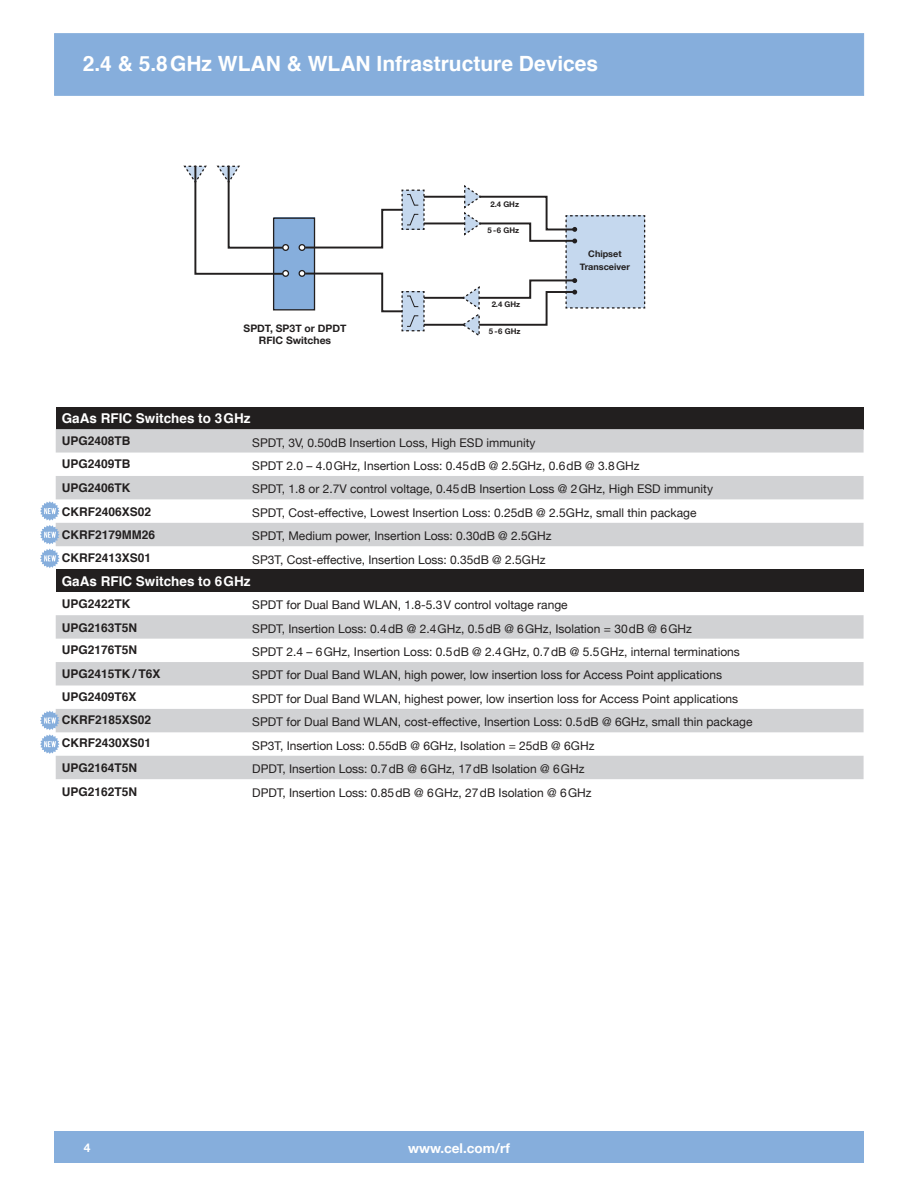
<style>
.page{position:relative;width:918px;height:1188px;background:#fff}
.page>*{position:absolute;margin:0;border:0;box-sizing:border-box;transform-origin:0 0}
.t1{font:700 21px "Helvetica";color:#fff}
.t2{font:700 13.5px "Helvetica";color:#fff}
.t3{font:700 13.5px "Helvetica Neue";color:#fff}
.t4{font:12px "Helvetica Neue";color:#221f1f}
.t5{font:700 12px "Helvetica";color:#221f1f}
.t6{font:700 12px "Helvetica Neue";color:#fff}
.t7{font:700 10.35px/11.7px "Helvetica Neue";color:#221f1f;text-align:center}
.t8{font:700 9px/12.9px "Helvetica Neue";color:#221f1f;text-align:center}
.t9{font:700 7.8px "Helvetica Neue";color:#221f1f}
</style>
<div class="page">
<div style="left:54px;top:33px;width:810px;height:63px;background:#86aedc;border:1px solid #86aedc"></div>
<div style="left:55px;top:1132px;width:809px;height:31px;background:#86aedc"></div>
<div style="left:274px;top:218px;width:41px;height:92px;background:#86aedc"></div>
<div style="left:273px;top:218px;width:42px;height:92px;border:1px solid #221f1f"></div>
<div style="left:282px;top:244px;width:7px;height:7px;border:1px solid #221f1f;border-radius:50%"></div>
<svg style="left:183px;top:165px;width:105px;height:111px"></svg>
<div style="left:282px;top:270px;width:7px;height:7px;border:1px solid #221f1f;border-radius:50%"></div>
<svg style="left:299px;top:185px;width:347px;height:151px"></svg>
<div style="left:56px;top:407px;width:808px;height:22px;background:#221f1f"></div>
<svg style="left:56px;top:429px;width:808px;height:350px"></svg>
<div style="left:56px;top:570px;width:808px;height:22px;background:#221f1f"></div>
<svg style="left:40px;top:711px;width:20px;height:43px"></svg>
<svg style="left:40px;top:501px;width:20px;height:67px"></svg>
<h1 class="t1" style="left:83px;top:55px;width:517px">2.4 &amp; 5.8GHz WLAN &amp; WLAN Infrastructure Devices</h1>
<p class="t9" style="left:490px;top:201px;width:30px">2.4 GHz</p>
<p class="t7" style="left:244px;top:324px;width:104px">SPDT, SP3T or DPDT<br>RFIC Switches</p>
<p class="t9" style="left:488px;top:228px;width:33px">5-6 GHz</p>
<p class="t9" style="left:492px;top:302px;width:30px">2.4 GHz</p>
<p class="t9" style="left:489px;top:328px;width:33px">5-6 GHz</p>
<p class="t8" style="left:580px;top:248px;width:51px">Chipset<br>Transceiver</p>
<p class="t2" style="left:62px;top:413px;width:190px">GaAs RFIC Switches to 3GHz</p>
<p class="t5" style="left:62px;top:437px;width:70px">UPG2408TB</p>
<p class="t4" style="left:252px;top:438px;width:285px">SPDT, 3V, 0.50dB Insertion Loss, High ESD immunity</p>
<p class="t5" style="left:62px;top:459px;width:70px">UPG2409TB</p>
<p class="t4" style="left:252px;top:461px;width:389px">SPDT 2.0 – 4.0GHz, Insertion Loss: 0.45dB @ 2.5GHz, 0.6dB @ 3.8GHz</p>
<p class="t5" style="left:62px;top:483px;width:70px">UPG2406TK</p>
<p class="t4" style="left:252px;top:485px;width:462px">SPDT, 1.8 or 2.7V control voltage, 0.45dB Insertion Loss @ 2GHz, High ESD immunity</p>
<p class="t5" style="left:62px;top:507px;width:91px">CKRF2406XS02</p>
<p class="t4" style="left:252px;top:504px;width:446px">SPDT, Cost-e昀昀ective, Lowest Insertion Loss: 0.25dB @ 2.5GHz, small thin package</p>
<p class="t5" style="left:62px;top:530px;width:95px">CKRF2179MM26</p>
<p class="t4" style="left:252px;top:531px;width:301px">SPDT, Medium power, Insertion Loss: 0.30dB @ 2.5GHz</p>
<p class="t5" style="left:62px;top:554px;width:91px">CKRF2413XS01</p>
<p class="t4" style="left:252px;top:551px;width:295px">SP3T, Cost-e昀昀ective, Insertion Loss: 0.35dB @ 2.5GHz</p>
<p class="t2" style="left:62px;top:576px;width:190px">GaAs RFIC Switches to 6GHz</p>
<p class="t5" style="left:62px;top:599px;width:70px">UPG2422TK</p>
<p class="t4" style="left:252px;top:600px;width:317px">SPDT for Dual Band WLAN, 1.8-5.3V control voltage range</p>
<p class="t5" style="left:62px;top:623px;width:77px">UPG2163T5N</p>
<p class="t4" style="left:252px;top:624px;width:441px">SPDT, Insertion Loss: 0.4dB @ 2.4GHz, 0.5dB @ 6GHz, Isolation = 30dB @ 6GHz</p>
<p class="t5" style="left:62px;top:645px;width:77px">UPG2176T5N</p>
<p class="t4" style="left:252px;top:647px;width:489px">SPDT 2.4 – 6GHz, Insertion Loss: 0.5dB @ 2.4GHz, 0.7dB @ 5.5GHz, internal terminations</p>
<p class="t5" style="left:62px;top:669px;width:100px">UPG2415TK / T6X</p>
<p class="t4" style="left:252px;top:671px;width:471px">SPDT for Dual Band WLAN, high power, low insertion loss for Access Point applications</p>
<p class="t5" style="left:62px;top:692px;width:76px">UPG2409T6X</p>
<p class="t4" style="left:252px;top:694px;width:488px">SPDT for Dual Band WLAN, highest power, low insertion loss for Access Point applications</p>
<p class="t5" style="left:62px;top:715px;width:91px">CKRF2185XS02</p>
<p class="t4" style="left:252px;top:713px;width:502px">SPDT for Dual Band WLAN, cost-e昀昀ective, Insertion Loss: 0.5dB @ 6GHz, small thin package</p>
<p class="t5" style="left:62px;top:738px;width:91px">CKRF2430XS01</p>
<p class="t4" style="left:252px;top:741px;width:344px">SP3T, Insertion Loss: 0.55dB @ 6GHz, Isolation = 25dB @ 6GHz</p>
<p class="t5" style="left:62px;top:763px;width:77px">UPG2164T5N</p>
<p class="t4" style="left:252px;top:764px;width:334px">DPDT, Insertion Loss: 0.7dB @ 6GHz, 17dB Isolation @ 6GHz</p>
<p class="t5" style="left:62px;top:787px;width:77px">UPG2162T5N</p>
<p class="t4" style="left:252px;top:788px;width:341px">DPDT, Insertion Loss: 0.85dB @ 6GHz, 27dB Isolation @ 6GHz</p>
<p class="t6" style="left:84px;top:1140px;width:8px">4</p>
<p class="t3" style="left:408px;top:1140px;width:103px">www.cel.com/rf</p>
</div>
